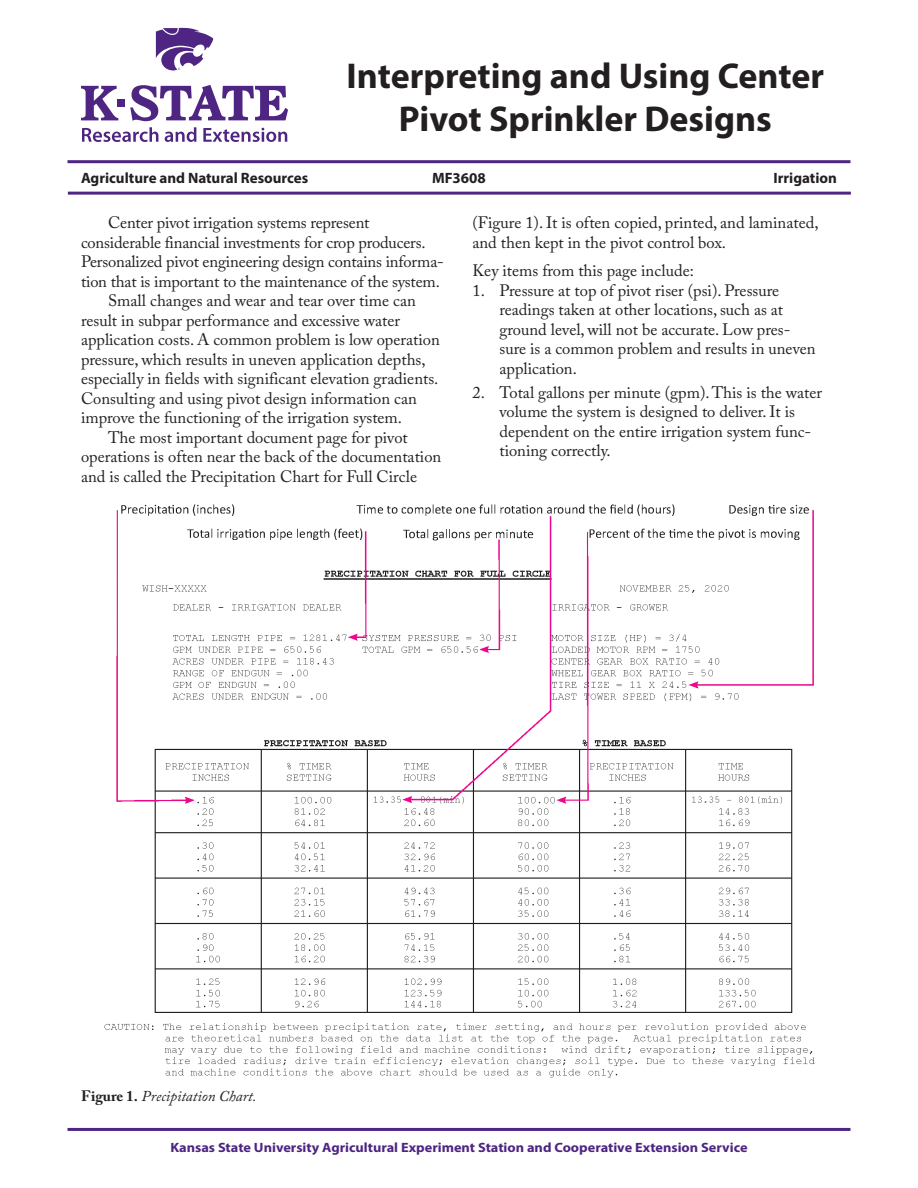
<style>
.page{position:relative;width:918px;height:1188px;background:#fff}
.page>*{position:absolute;margin:0;border:0;box-sizing:border-box;transform-origin:0 0}
.Headline{font:700 36px/43.2px "Myriad Pro";color:#231f20;text-align:center}
.Body_text{font:16.5px/19.5px "Adobe Caslon Pro";color:#231f20}
.Hanging_indent{font:16.5px/19.5px "Adobe Caslon Pro";color:#231f20}
.Dept_MF_Topic{font:700 15px "Myriad Pro";color:#231f20}
.t1{font:italic 15px "Adobe Caslon Pro";color:#231f20}
.t2{font:700 13.5px "Myriad Pro";color:#4e2582;scale:1.06 1}
.s1{font-weight:700;font-style:normal}
</style>
<div class="page">
<div style="left:117px;top:99px;width:7px;height:8px;background:#4e2582"></div>
<svg style="left:81px;top:86px;width:37px;height:34px"></svg>
<svg style="left:130px;top:85px;width:158px;height:36px"></svg>
<svg style="left:82px;top:127px;width:76px;height:15px"></svg>
<svg style="left:165px;top:127px;width:31px;height:15px"></svg>
<svg style="left:203px;top:128px;width:84px;height:14px"></svg>
<svg style="left:156px;top:28px;width:57px;height:43px"></svg>
<hr style="left:68px;top:160px;width:782px;height:3px;background:#4e2582">
<hr style="left:68px;top:192px;width:783px;height:3px;background:#4e2582">
<hr style="left:68px;top:1128px;width:782px;height:3px;background:#4e2582">
<img style="left:104px;top:504px;width:711px;height:574px">
<p class="Headline" style="left:347px;top:53px;width:479px">Interpreting and Using Center<br>Pivot Sprinkler Designs</p>
<p class="Dept_MF_Topic" style="left:81px;top:168px;width:229px">Agriculture and Natural Resources</p>
<p class="Dept_MF_Topic" style="left:432px;top:168px;width:55px">MF3608</p>
<p class="Dept_MF_Topic" style="left:774px;top:168px;width:65px">Irrigation</p>
<p class="Body_text" style="left:81px;top:213px;width:364px;text-indent:27px">Center pivot irrigation systems represent considerable financial investments for crop producers.<br>Personalized pivot engineering design contains informa&shy;tion that is important to the maintenance of the system.</p>
<p class="Body_text" style="left:81px;top:291px;width:360px;text-indent:27px">Small changes and wear and tear over time can result in subpar performance and excessive water application costs. A common problem is low operation pressure, which results in uneven application depths, especially in fields with significant elevation gradients.<br>Consulting and using pivot design information can improve the functioning of the irrigation system.</p>
<p class="Body_text" style="left:81px;top:427px;width:362px;text-indent:27px">The most important document page for pivot operations is often near the back of the documentation and is called the Precipitation Chart for Full Circle</p>
<p class="Body_text" style="left:472px;top:213px;width:348px">(Figure 1). It is often copied, printed, and laminated, and then kept in the pivot control box.</p>
<p class="Body_text" style="left:472px;top:261px;width:223px">Key items from this page include:</p>
<p class="Hanging_indent" style="left:500px;top:280px;width:318px;text-indent:-27px">1. Pressure at top of pivot riser (psi). Pressure readings taken at other locations, such as at ground level, will not be accurate. Low pres&shy;sure is a common problem and results in uneven application.</p>
<p class="Hanging_indent" style="left:500px;top:382px;width:324px;text-indent:-27px">2. Total gallons per minute (gpm). This is the water volume the system is designed to deliver. It is dependent on the entire irrigation system func&shy;tioning correctly.</p>
<p class="t1" style="left:81px;top:1087px;width:177px"><span class="s1">Figure 1.</span> Precipitation Chart.</p>
<p class="t2" style="left:170px;top:1139px;width:546px">Kansas State University Agricultural Experiment Station and Cooperative Extension Service</p>
</div>
